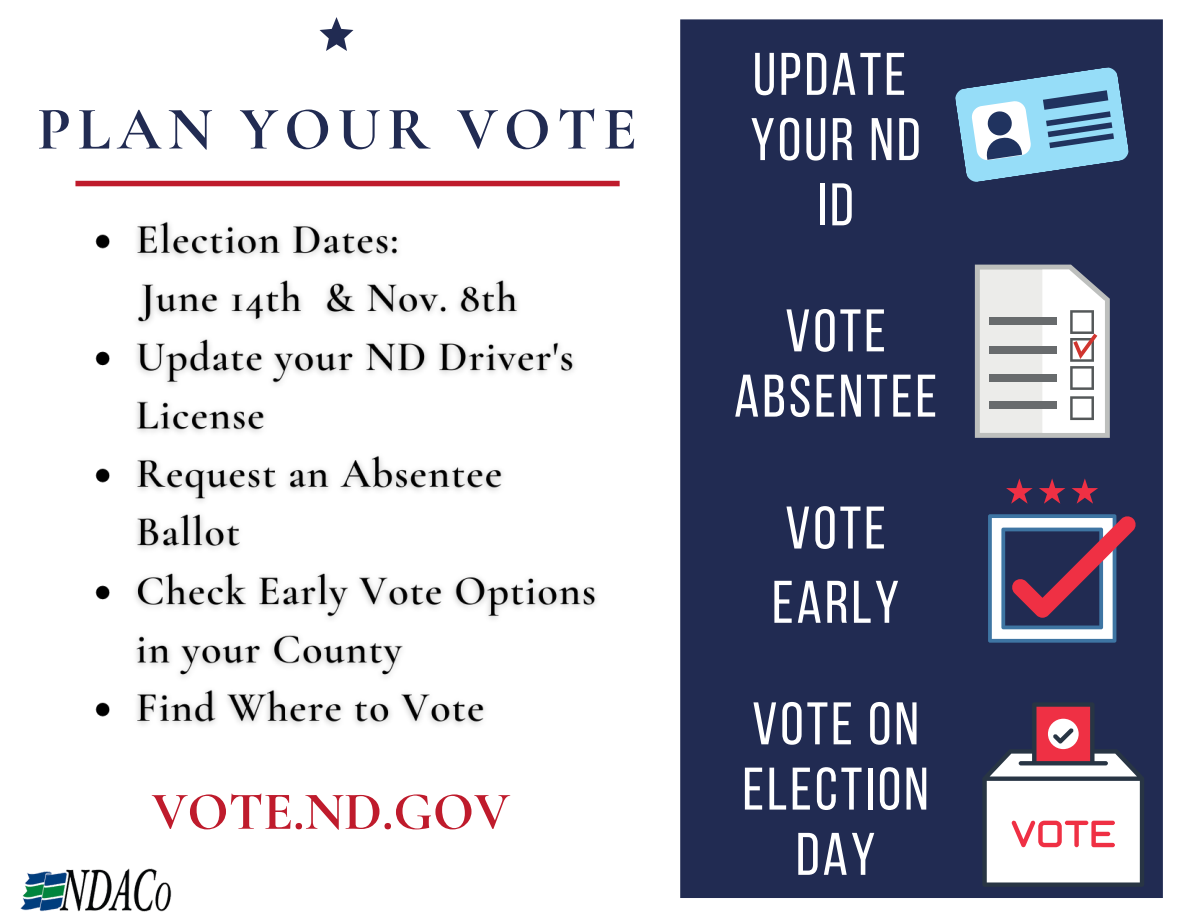
<style>
.page{position:relative;width:1188px;height:918px;background:#fff}
.page>*{position:absolute;margin:0;border:0;box-sizing:border-box;transform-origin:0 0}
.t1{font:700 61.5px "Cormorant Garamond";letter-spacing:.105em;color:#212b52}
.t2{font:60px/65.4px "Bebas Neue";letter-spacing:.05em;color:#fff;text-align:center}
.t3{font:700 54px "Cormorant Garamond";color:#bf1b2c}
</style>
<div class="page">
<div style="left:680px;top:19px;width:483px;height:879px;background:#212b52"></div>
<svg style="left:954px;top:66px;width:176px;height:117px;background:#719bb9"></svg>
<svg style="left:320px;top:17px;width:33px;height:34px"></svg>
<svg style="left:975px;top:265px;width:135px;height:173px"></svg>
<svg style="left:988px;top:478px;width:148px;height:165px"></svg>
<svg style="left:982px;top:702px;width:162px;height:185px"></svg>
<img style="left:20px;top:868px;width:152px;height:44px">
<img style="left:75px;top:180px;width:535px;height:545px">
<p class="t1" style="left:37px;top:92px;width:601px">PLAN YOUR VOTE</p>
<p class="t3" style="left:152px;top:779px;width:360px">VOTE.ND.GOV</p>
<p class="t2" style="left:753px;top:47px;width:155px">UPDATE</p>
<p class="t2" style="left:751px;top:112px;width:172px">YOUR ND<br>ID</p>
<p class="t2" style="left:785px;top:304px;width:102px">VOTE</p>
<p class="t2" style="left:734px;top:369px;width:205px">ABSENTEE</p>
<p class="t2" style="left:785px;top:501px;width:102px">VOTE</p>
<p class="t2" style="left:772px;top:575px;width:129px">EARLY</p>
<p class="t2" style="left:752px;top:697px;width:168px">VOTE ON</p>
<p class="t2" style="left:742px;top:762px;width:188px">ELECTION<br>DAY</p>
</div>
